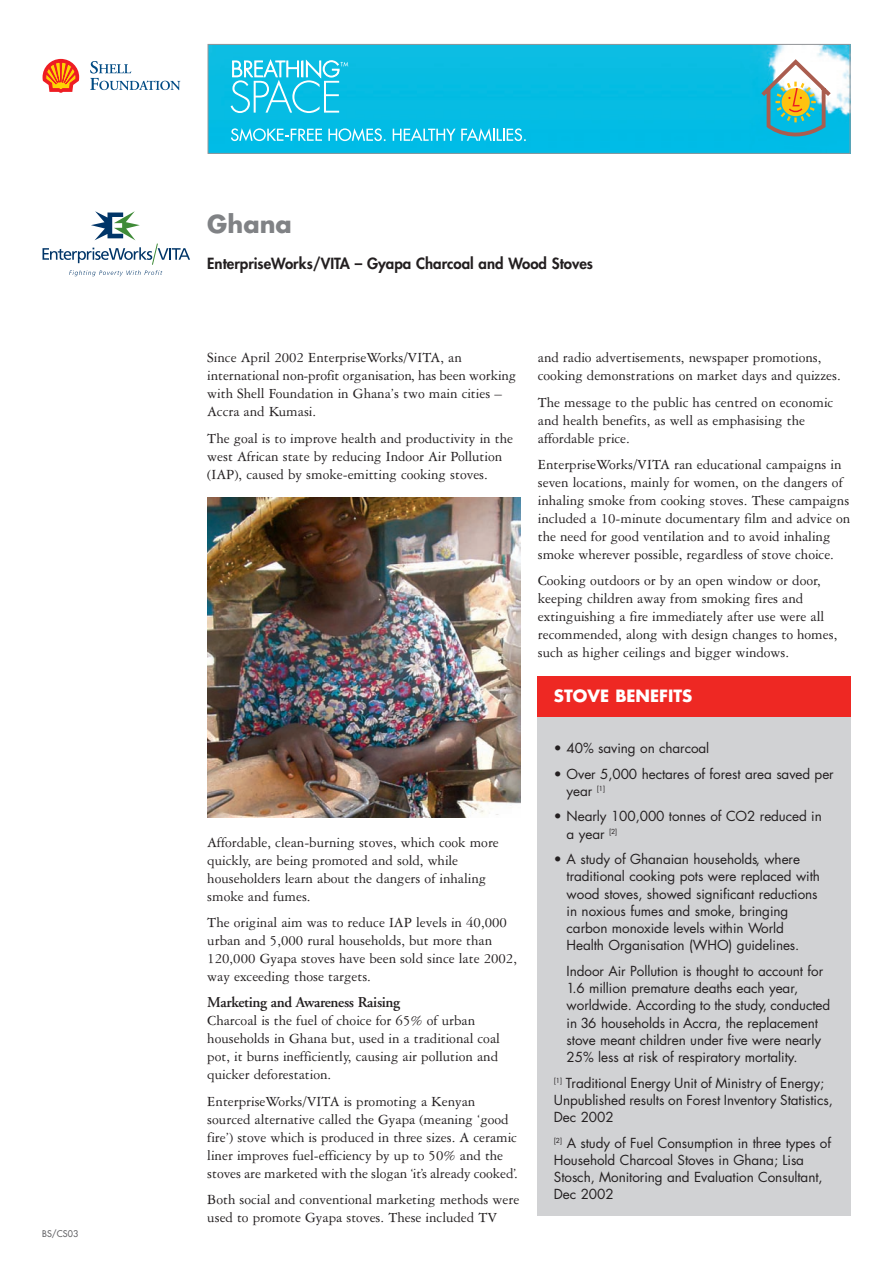
<style>
.page{position:relative;width:893px;height:1263px;background:#fff}
.page>*{position:absolute;margin:0;border:0;box-sizing:border-box;transform-origin:0 0}
.t1{font:700 24px "Futura";color:#808285}
.t2{font:700 16.5px "Futura";color:#fff}
.t3{font:15px/18px "American Garamond BT";color:#231f20}
.t4{font:800 15px "Futura";color:#231f20}
.t5{font:600 15px "Adobe Garamond";letter-spacing:-.02em;color:#231f20}
.t6{font:13.5px/17.2px "Futura";letter-spacing:-.005em;color:#231f20}
.t7{font:9px "Futura";color:#636366}
</style>
<div class="page">
<svg style="left:42px;top:58px;width:38px;height:35px"></svg>
<svg style="left:90px;top:61px;width:90px;height:29px"></svg>
<div style="left:210px;top:46px;width:638px;height:106px;background:#07bce3"></div>
<svg style="left:231px;top:128px;width:91px;height:13px"></svg>
<svg style="left:328px;top:128px;width:58px;height:13px"></svg>
<svg style="left:393px;top:128px;width:62px;height:13px"></svg>
<svg style="left:461px;top:128px;width:65px;height:13px"></svg>
<div style="left:208px;top:44px;width:642px;height:110px;border:1px solid #939598"></div>
<svg style="left:757px;top:56px;width:78px;height:89px"></svg>
<svg style="left:231px;top:60px;width:117px;height:53px;background:#3fcbe9"></svg>
<img style="left:207px;top:497px;width:313px;height:321px">
<svg style="left:43px;top:211px;width:147px;height:65px"></svg>
<div style="left:537px;top:717px;width:313px;height:499px;background:#d1d2d4"></div>
<div style="left:537px;top:676px;width:313px;height:41px;background:#ee2823"></div>
<p class="t7" style="left:42px;top:1229px;width:37px">BS/CS03</p>
<h1 class="t1" style="left:207px;top:213px;width:86px">Ghana</h1>
<p class="t4" style="left:207px;top:257px;width:387px">EnterpriseWorks/VITA – Gyapa Charcoal and Wood Stoves</p>
<p class="t3" style="left:207px;top:350px;width:310px">Since April 2002 EnterpriseWorks/VITA, an international non-profit organisation, has been working with Shell Foundation in Ghana’s two main cities – Accra and Kumasi.</p>
<p class="t3" style="left:207px;top:430px;width:307px">The goal is to improve health and productivity in the west African state by reducing Indoor Air Pollution (IAP), caused by smoke-emitting cooking stoves.</p>
<p class="t3" style="left:207px;top:835px;width:293px">Affordable, clean-burning stoves, which cook more quickly, are being promoted and sold, while householders learn about the dangers of inhaling smoke and fumes.</p>
<p class="t3" style="left:207px;top:915px;width:311px">The original aim was to reduce IAP levels in 40,000 urban and 5,000 rural households, but more than 120,000 Gyapa stoves have been sold since late 2002, way exceeding those targets.</p>
<p class="t5" style="left:207px;top:996px;width:194px">Marketing and Awareness Raising</p>
<p class="t3" style="left:207px;top:1013px;width:294px">Charcoal is the fuel of choice for 65% of urban households in Ghana but, used in a traditional coal pot, it burns inefficiently, causing air pollution and quicker deforestation.</p>
<p class="t3" style="left:207px;top:1093px;width:312px">EnterpriseWorks/VITA is promoting a Kenyan sourced alternative called the Gyapa (meaning ‘good fire’) stove which is produced in three sizes. A ceramic liner improves fuel-efficiency by up to 50% and the stoves are marketed with the slogan ‘it’s already cooked’.</p>
<p class="t3" style="left:207px;top:1192px;width:313px">Both social and conventional marketing methods were used to promote Gyapa stoves. These included TV</p>
<p class="t3" style="left:538px;top:350px;width:304px">and radio advertisements, newspaper promotions, cooking demonstrations on market days and quizzes.</p>
<p class="t3" style="left:538px;top:394px;width:297px">The message to the public has centred on economic and health benefits, as well as emphasising the affordable price.</p>
<p class="t3" style="left:538px;top:457px;width:314px">EnterpriseWorks/VITA ran educational campaigns in seven locations, mainly for women, on the dangers of inhaling smoke from cooking stoves. These campaigns included a 10-minute documentary film and advice on the need for good ventilation and to avoid inhaling smoke wherever possible, regardless of stove choice.</p>
<p class="t3" style="left:538px;top:573px;width:301px">Cooking outdoors or by an open window or door, keeping children away from smoking fires and extinguishing a fire immediately after use were all recommended, along with design changes to homes, such as higher ceilings and bigger windows.</p>
<p class="t2" style="left:554px;top:689px;width:140px">STOVE BENEFITS</p>
<p class="t6" style="left:554px;top:741px;width:157px">• 40% saving on charcoal</p>
<p class="t6" style="left:567px;top:766px;width:269px;text-indent:-13px">• Over 5,000 hectares of forest area saved per year <sup>[1]</sup></p>
<p class="t6" style="left:567px;top:809px;width:257px;text-indent:-13px">• Nearly 100,000 tonnes of CO2 reduced in a year <sup>[2]</sup></p>
<p class="t6" style="left:567px;top:852px;width:255px;text-indent:-13px">• A study of Ghanaian households, where traditional cooking pots were replaced with wood stoves, showed significant reductions in noxious fumes and smoke, bringing carbon monoxide levels within World Health Organisation (WHO) guidelines.</p>
<p class="t6" style="left:567px;top:964px;width:265px">Indoor Air Pollution is thought to account for 1.6 million premature deaths each year, worldwide. According to the study, conducted in 36 households in Accra, the replacement stove meant children under five were nearly 25% less at risk of respiratory mortality.</p>
<p class="t6" style="left:554px;top:1075px;width:280px"><sup>[1]</sup> Traditional Energy Unit of Ministry of Energy;<br>Unpublished results on Forest Inventory Statistics,<br>Dec 2002</p>
<p class="t6" style="left:554px;top:1135px;width:279px"><sup>[2]</sup> A study of Fuel Consumption in three types of Household Charcoal Stoves in Ghana; Lisa Stosch, Monitoring and Evaluation Consultant, Dec 2002</p>
</div>
